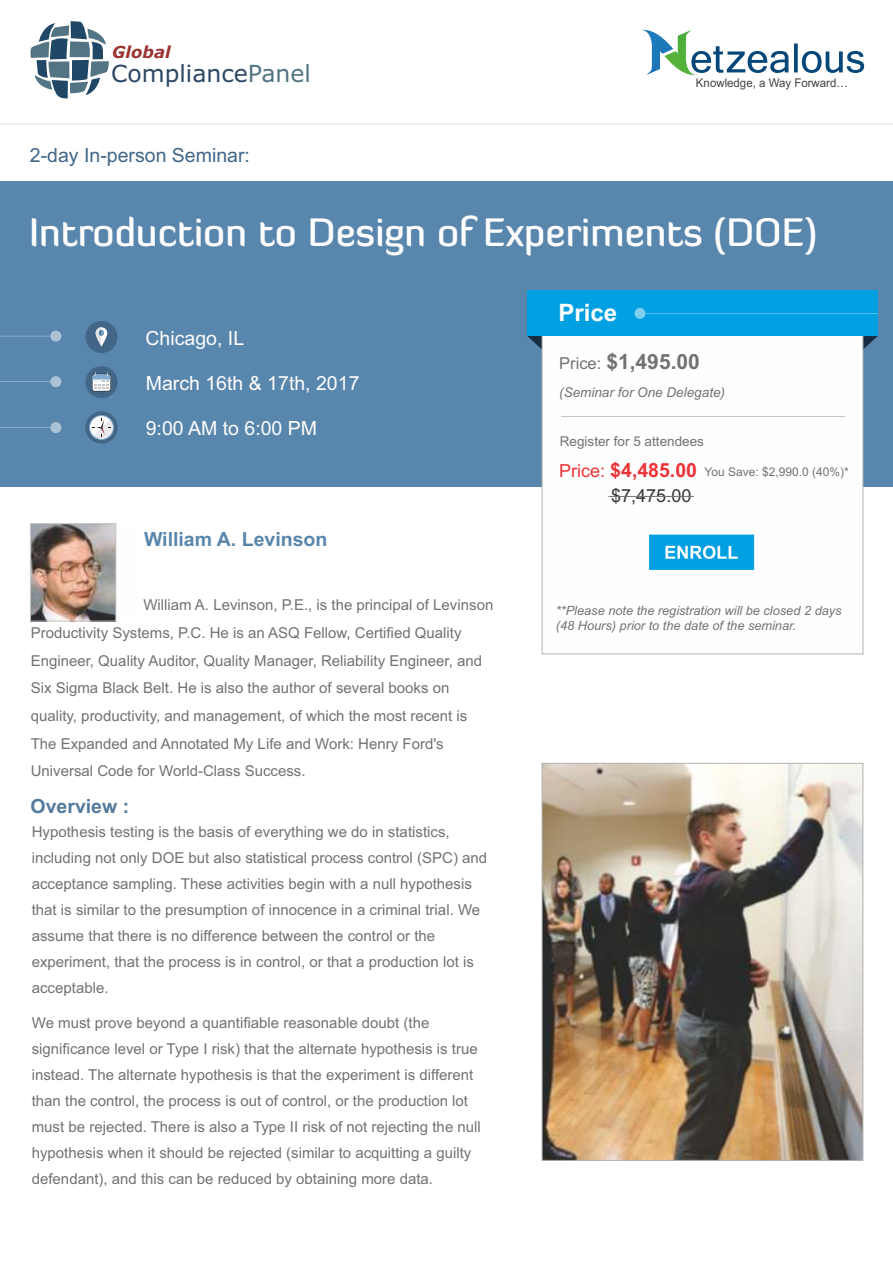
<style>
.page{position:relative;width:893px;height:1262px;background:#fff}
.page>*{position:absolute;margin:0;border:0;box-sizing:border-box;transform-origin:0 0}
.t1{font:500 39px "Diavlo";color:#fefefe}
.t2{font:700 24px "Arial";color:#fefefe}
.t3{font:23.55px "Verdana";color:#2c4865}
.t4{font:700 21px "Arial";color:#727271}
.t5{font:19.5px "Arial";color:#fefefe}
.t6{font:19.5px "Arial";color:#416687}
.t7{font:700 19.5px "Arial";color:#5986ac}
.t8{font:700 19.5px "Arial";color:#537a9d}
.t9{font:18px "Arial";color:#373435}
.t10{font:italic 700 16.5px "Verdana";color:#9c3534}
.t11{font:15px/26px "Arial";color:#727271}
.t12{font:italic 13.5px "Arial";color:#727271}
.t13{font:13.5px "Arial";color:#727271}
.t14{font:italic 12.75px/14.2px "Arial";color:#727271}
.t15{font:12px "Arial";color:#727271}
.t16{font:12px "Arial";color:#434242;scale:.96 1}
.s1{color:#527483}
.s2{font-weight:400;font-size:16.5px}
.s3{font-size:18px;color:#ed3237}
.s4{font-weight:700;font-size:19.5px;color:#ed3237}
</style>
<div class="page">
<div style="left:0;top:181px;width:893px;height:306px;background:#5986ac"></div>
<hr style="left:0;top:123px;width:893px;height:1px;background:#ebecec">
<div style="left:50px;top:330px;width:11px;height:11px;background:#abc1d4;border-radius:5px"></div>
<div style="left:50px;top:376px;width:11px;height:11px;background:#abc1d4;border-radius:5px"></div>
<div style="left:50px;top:422px;width:11px;height:11px;background:#abc1d4;border-radius:5px"></div>
<svg style="left:527px;top:336px;width:14px;height:13px"></svg>
<svg style="left:863px;top:336px;width:14px;height:15px"></svg>
<svg style="left:642px;top:29px;width:222px;height:47px"></svg>
<div style="left:85px;top:411px;width:33px;height:32px;background:#416687;border-radius:50%"></div>
<svg style="left:89px;top:415px;width:25px;height:25px"></svg>
<div style="left:85px;top:366px;width:32px;height:32px;background:#416687;border-radius:50%"></div>
<svg style="left:92px;top:372px;width:19px;height:19px"></svg>
<div style="left:85px;top:321px;width:32px;height:32px;background:#416687;border-radius:50%"></div>
<svg style="left:96px;top:327px;width:11px;height:20px"></svg>
<svg style="left:96px;top:327px;width:8px;height:19px"></svg>
<svg style="left:541px;top:336px;width:322px;height:319px"></svg>
<svg style="left:649px;top:534px;width:105px;height:36px;background:#22ace6"></svg>
<div style="left:527px;top:291px;width:350px;height:45px;background:#00a0e3"></div>
<div style="left:634px;top:308px;width:11px;height:11px;background:#7ecef0;border-radius:5px"></div>
<img style="left:32px;top:525px;width:82px;height:94px">
<div style="left:30px;top:523px;width:86px;height:98px;border:1px solid #c5c6c6"></div>
<hr style="left:560px;top:416px;width:284px;height:1px;background:#c5c6c6">
<svg style="left:30px;top:21px;width:79px;height:78px"></svg>
<hr style="left:608px;top:496px;width:86px;height:1px;background:#727271">
<img style="left:543px;top:765px;width:318px;height:393px">
<div style="left:541px;top:763px;width:322px;height:397px;border:1px solid #b2b3b3"></div>
<p class="t10" style="left:112px;top:45px;width:60px">Global</p>
<h3 class="t3" style="left:111px;top:64px;width:201px">Compliance<span class="s1">Panel</span></h3>
<h3 class="t6" style="left:30px;top:148px;width:221px">2-day In-person Seminar:</h3>
<p class="t16" style="left:696px;top:78px;width:160px">Knowledge, a Way Forward…</p>
<h1 class="t1" style="left:29px;top:217px;width:789px">Introduction to Design of Experiments (DOE)</h1>
<h3 class="t5" style="left:145px;top:330px;width:100px">Chicago, IL</h3>
<h3 class="t5" style="left:146px;top:375px;width:215px">March 16th &amp; 17th, 2017</h3>
<h3 class="t5" style="left:146px;top:421px;width:173px">9:00 AM to 6:00 PM</h3>
<h3 class="t7" style="left:144px;top:532px;width:185px">William A. Levinson</h3>
<p class="t11" style="left:31px;top:593px;width:464px;line-height:27.6px;text-indent:113px">William A. Levinson, P.E., is the principal of Levinson Productivity Systems, P.C. He is an ASQ Fellow, Certified Quality Engineer, Quality Auditor, Quality Manager, Reliability Engineer, and Six Sigma Black Belt. He is also the author of several books on quality, productivity, and management, of which the most recent is The Expanded and Annotated My Life and Work: Henry Ford's Universal Code for World-Class Success.</p>
<h3 class="t8" style="left:31px;top:798px;width:100px">Overview :</h3>
<p class="t11" style="left:32px;top:820px;width:457px">Hypothesis testing is the basis of everything we do in statistics, including not only DOE but also statistical process control (SPC) and acceptance sampling. These activities begin with a null hypothesis that is similar to the presumption of innocence in a criminal trial. We assume that there is no difference between the control or the experiment, that the process is in control, or that a production lot is acceptable.</p>
<p class="t11" style="left:32px;top:1011px;width:450px">We must prove beyond a quantifiable reasonable doubt (the significance level or Type I risk) that the alternate hypothesis is true instead. The alternate hypothesis is that the experiment is different than the control, the process is out of control, or the production lot must be rejected. There is also a Type II risk of not rejecting the null hypothesis when it should be rejected (similar to acquitting a guilty defendant), and this can be reduced by obtaining more data.</p>
<h2 class="t2" style="left:558px;top:303px;width:60px">Price</h2>
<h3 class="t4" style="left:559px;top:353px;width:142px"><span class="s2">Price:</span> $1,495.00</h3>
<p class="t12" style="left:559px;top:387px;width:167px">(Seminar for One Delegate)</p>
<p class="t13" style="left:560px;top:436px;width:146px">Register for 5 attendees</p>
<p class="t15" style="left:559px;top:467px;width:291px"><span class="s3">Price:</span> <span class="s4">$4,485.00</span> You Save: $2,990.0 (40%)*</p>
<p class="t9" style="left:611px;top:489px;width:82px">$7,475.00</p>
<p class="t14" style="left:556px;top:605px;width:287px">**Please note the registration will be closed 2 days (48 Hours) prior to the date of the seminar.</p>
</div>
